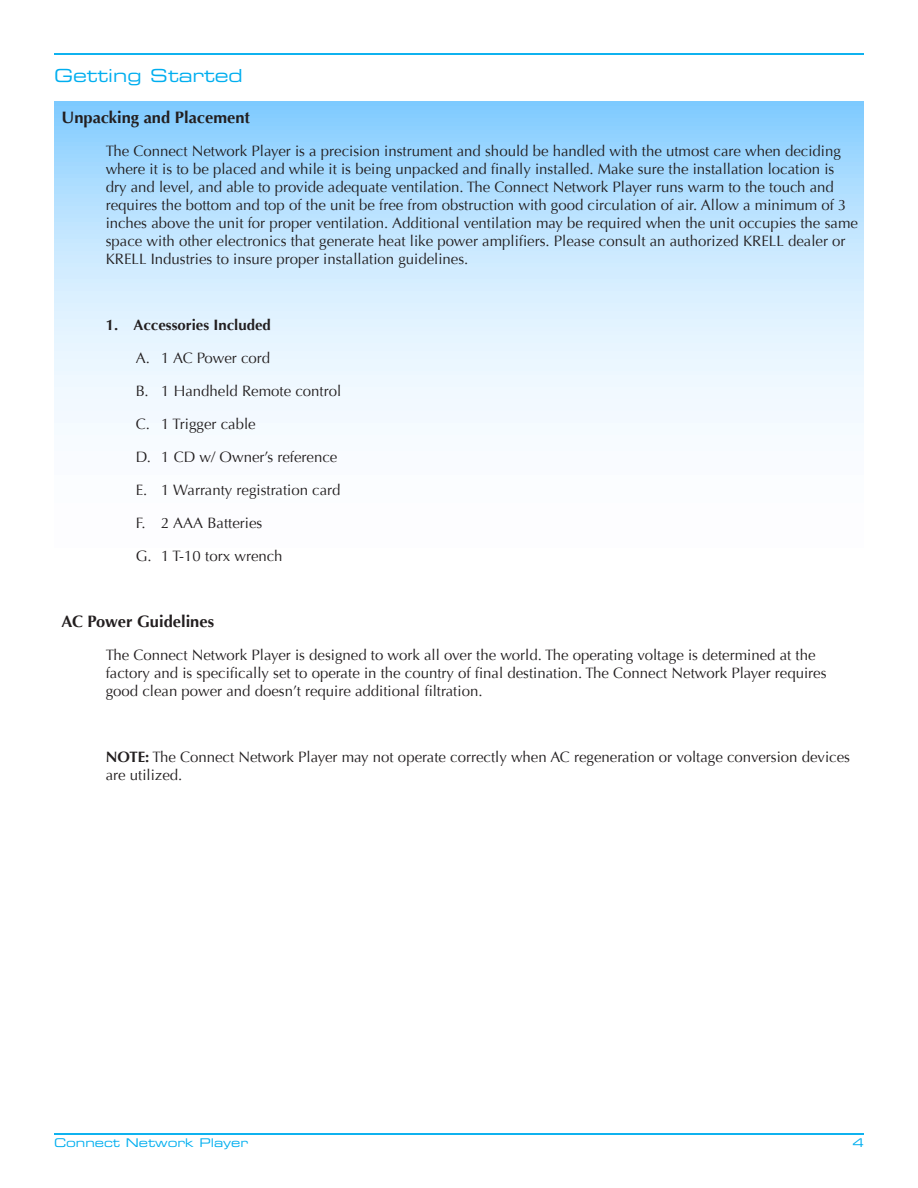
<style>
.page{position:relative;width:918px;height:1188px;background:#fff}
.page>*{position:absolute;margin:0;border:0;box-sizing:border-box;transform-origin:0 0}
.t1{font:18px "Eurostile Extended Two";color:#00aeef}
.t2{font:700 16.5px "Optima";color:#231f20}
.t3{font:15px/18px "Optima";color:#231f20}
.t4{font:700 15px "Optima";color:#231f20}
.t5{font:12px "Eurostile Extended Two";color:#00aeef}
.s1{font-weight:700}
</style>
<div class="page">
<hr style="left:54px;top:53px;width:810px;height:2px;background:#00aeef">
<hr style="left:54px;top:1133px;width:810px;height:2px;background:#00aeef">
<svg style="left:54px;top:102px;width:810px;height:321px;background:#c7e7ff"></svg>
<p class="t1" style="left:54px;top:63px;width:190px">Getting Started</p>
<p class="t2" style="left:62px;top:108px;width:190px">Unpacking and Placement</p>
<p class="t3" style="left:106px;top:142px;width:754px">The Connect Network Player is a precision instrument and should be handled with the utmost care when deciding where it is to be placed and while it is being unpacked and finally installed. Make sure the installation location is dry and level, and able to provide adequate ventilation. The Connect Network Player runs warm to the touch and requires the bottom and top of the unit be free from obstruction with good circulation of air. Allow a minimum of 3 inches above the unit for proper ventilation. Additional ventilation may be required when the unit occupies the same space with other electronics that generate heat like power amplifiers. Please consult an authorized KRELL dealer or KRELL Industries to insure proper installation guidelines.</p>
<p class="t4" style="left:106px;top:316px;width:167px">1. Accessories Included</p>
<p class="t3" style="left:136px;top:349px;width:136px">A. 1 AC Power cord</p>
<p class="t3" style="left:136px;top:382px;width:207px">B. 1 Handheld Remote control</p>
<p class="t3" style="left:136px;top:415px;width:121px">C. 1 Trigger cable</p>
<p class="t3" style="left:136px;top:448px;width:203px">D. 1 CD w/ Owner’s reference</p>
<p class="t3" style="left:136px;top:481px;width:206px">E. 1 Warranty registration card</p>
<p class="t3" style="left:136px;top:514px;width:128px">F. 2 AAA Batteries</p>
<p class="t3" style="left:136px;top:547px;width:148px">G. 1 T-10 torx wrench</p>
<p class="t2" style="left:62px;top:612px;width:154px">AC Power Guidelines</p>
<p class="t3" style="left:106px;top:646px;width:722px">The Connect Network Player is designed to work all over the world. The operating voltage is determined at the factory and is specifically set to operate in the country of final destination. The Connect Network Player requires good clean power and doesn’t require additional filtration.</p>
<p class="t3" style="left:106px;top:748px;width:746px"><span class="s1">NOTE:</span> The Connect Network Player may not operate correctly when AC regeneration or voltage conversion devices are utilized.</p>
<p class="t5" style="left:54px;top:1135px;width:196px">Connect Network Player</p>
<p class="t5" style="left:852px;top:1135px;width:13px">4</p>
</div>
